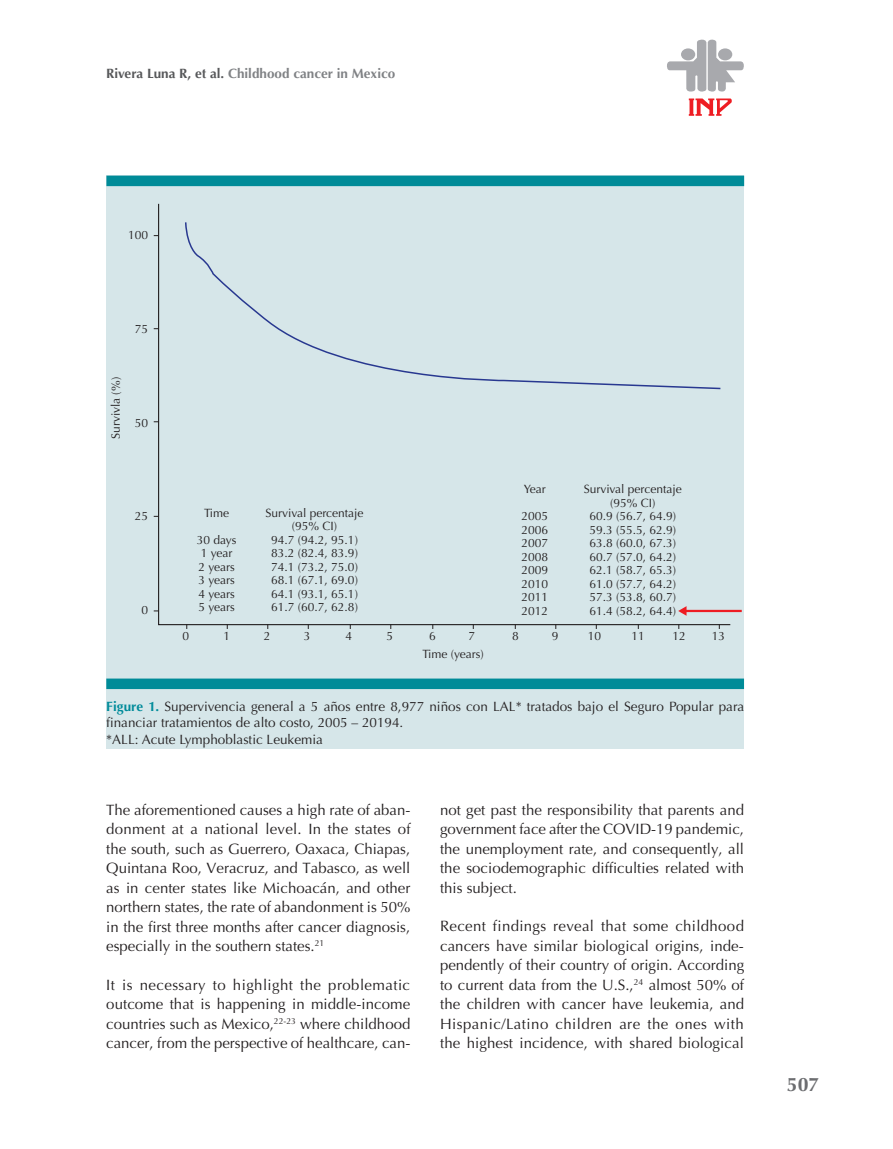
<style>
.page{position:relative;width:893px;height:1149px;background:#fff}
.page>*{position:absolute;margin:0;border:0;box-sizing:border-box;transform-origin:0 0}
.t1{font:700 19.5px "Optima";color:#6c6d70}
.t2{font:15px/19.5px "Optima";color:#231f20;text-align:justify}
.t3{font:13.5px/16.5px "Optima";color:#231f20}
.t4{font:700 13.5px "Optima";color:#808285}
.t5{font:12px/13.5px "Optima";color:#231f20;text-align:center}
.s1{color:#57585a}
.s2{font-weight:700;color:#008b9a}
</style>
<div class="page">
<svg style="left:689px;top:98px;width:43px;height:18px"></svg>
<svg style="left:667px;top:39px;width:77px;height:53px"></svg>
<div style="left:718px;top:48px;width:14px;height:12px;background:#a8a9ad;border-radius:50%"></div>
<div style="left:106px;top:175px;width:638px;height:573px;background:#d6e6e9"></div>
<div style="left:106px;top:175px;width:638px;height:11px;background:#008b98"></div>
<div style="left:106px;top:678px;width:638px;height:10px;background:#008b98"></div>
<svg style="left:157px;top:203px;width:574px;height:422px"></svg>
<hr style="left:685px;top:609px;width:57px;height:3px;background:#ee1d23">
<svg style="left:678px;top:606px;width:8px;height:9px"></svg>
<svg style="left:184px;top:221px;width:538px;height:169px"></svg>
<p class="t4" style="left:106px;top:66px;width:291px"><span class="s1">Rivera Luna R, et al.</span> Childhood cancer in Mexico</p>
<p class="t5" style="left:128px;top:228px;width:22px">100</p>
<p class="t5" style="left:135px;top:322px;width:15px">75</p>
<p class="t5" style="left:109px;top:439px;width:63px;rotate:-90deg">Survivla (%)</p>
<p class="t5" style="left:135px;top:416px;width:15px">50</p>
<p class="t5" style="left:135px;top:509px;width:15px">25</p>
<p class="t5" style="left:141px;top:603px;width:8px">0</p>
<p class="t5" style="left:183px;top:629px;width:8px">0</p>
<p class="t5" style="left:204px;top:506px;width:27px">Time</p>
<p class="t5" style="left:197px;top:533px;width:41px;text-align:left">30 days<br>1 year<br>2 years<br>3 years<br>4 years<br>5 years</p>
<p class="t5" style="left:224px;top:629px;width:8px">1</p>
<p class="t5" style="left:266px;top:506px;width:100px">Survival percentaje (95% CI)<br>94.7 (94.2, 95.1)<br>83.2 (82.4, 83.9)<br>74.1 (73.2, 75.0)<br>68.1 (67.1, 69.0)<br>64.1 (93.1, 65.1)<br>61.7 (60.7, 62.8)</p>
<p class="t5" style="left:264px;top:629px;width:8px">2</p>
<p class="t5" style="left:304px;top:629px;width:8px">3</p>
<p class="t5" style="left:345px;top:629px;width:8px">4</p>
<p class="t5" style="left:386px;top:629px;width:8px">5</p>
<p class="t5" style="left:429px;top:629px;width:8px">6</p>
<p class="t5" style="left:468px;top:629px;width:8px">7</p>
<p class="t5" style="left:422px;top:647px;width:63px">Time (years)</p>
<p class="t5" style="left:524px;top:482px;width:23px">Year</p>
<p class="t5" style="left:521px;top:509px;width:28px;text-align:justify">2005<br>2006<br>2007<br>2008<br>2009<br>2010<br>2011<br>2012</p>
<p class="t5" style="left:584px;top:482px;width:100px">Survival percentaje (95% CI)<br>60.9 (56.7, 64.9)<br>59.3 (55.5, 62.9)<br>63.8 (60.0, 67.3)<br>60.7 (57.0, 64.2)<br>62.1 (58.7, 65.3)<br>61.0 (57.7, 64.2)<br>57.3 (53.8, 60.7)<br>61.4 (58.2, 64.4)</p>
<p class="t5" style="left:512px;top:629px;width:8px">8</p>
<p class="t5" style="left:552px;top:629px;width:8px">9</p>
<p class="t5" style="left:588px;top:629px;width:15px">10</p>
<p class="t5" style="left:631px;top:629px;width:15px">11</p>
<p class="t5" style="left:672px;top:629px;width:15px">12</p>
<p class="t5" style="left:712px;top:629px;width:15px">13</p>
<p class="t3" style="left:106px;top:697px;width:639px"><span class="s2">Figure 1.</span> Supervivencia general a 5 años entre 8,977 niños con LAL* tratados bajo el Seguro Popular para financiar tratamientos de alto costo, 2005 – 20194.<br>*ALL: Acute Lymphoblastic Leukemia</p>
<p class="t2" style="left:106px;top:799px;width:306px">The aforementioned causes a high rate of aban&shy;donment at a national level. In the states of the south, such as Guerrero, Oaxaca, Chiapas, Quintana Roo, Veracruz, and Tabasco, as well as in center states like Michoacán, and other northern states, the rate of abandonment is 50% in the first three months after cancer diagnosis, especially in the southern states.<sup>21</sup></p>
<p class="t2" style="left:106px;top:974px;width:306px">It is necessary to highlight the problematic outcome that is happening in middle-income countries such as Mexico,<sup>22-23</sup> where childhood cancer, from the perspective of healthcare, can-</p>
<p class="t2" style="left:440px;top:799px;width:306px">not get past the responsibility that parents and government face after the COVID-19 pandemic, the unemployment rate, and consequently, all the sociodemographic difficulties related with this subject.</p>
<p class="t2" style="left:440px;top:916px;width:306px">Recent findings reveal that some childhood cancers have similar biological origins, inde&shy;pendently of their country of origin. According to current data from the U.S.,<sup>24</sup> almost 50% of the children with cancer have leukemia, and Hispanic/Latino children are the ones with the highest incidence, with shared biological</p>
<h1 class="t1" style="left:787px;top:1072px;width:34px">507</h1>
</div>
